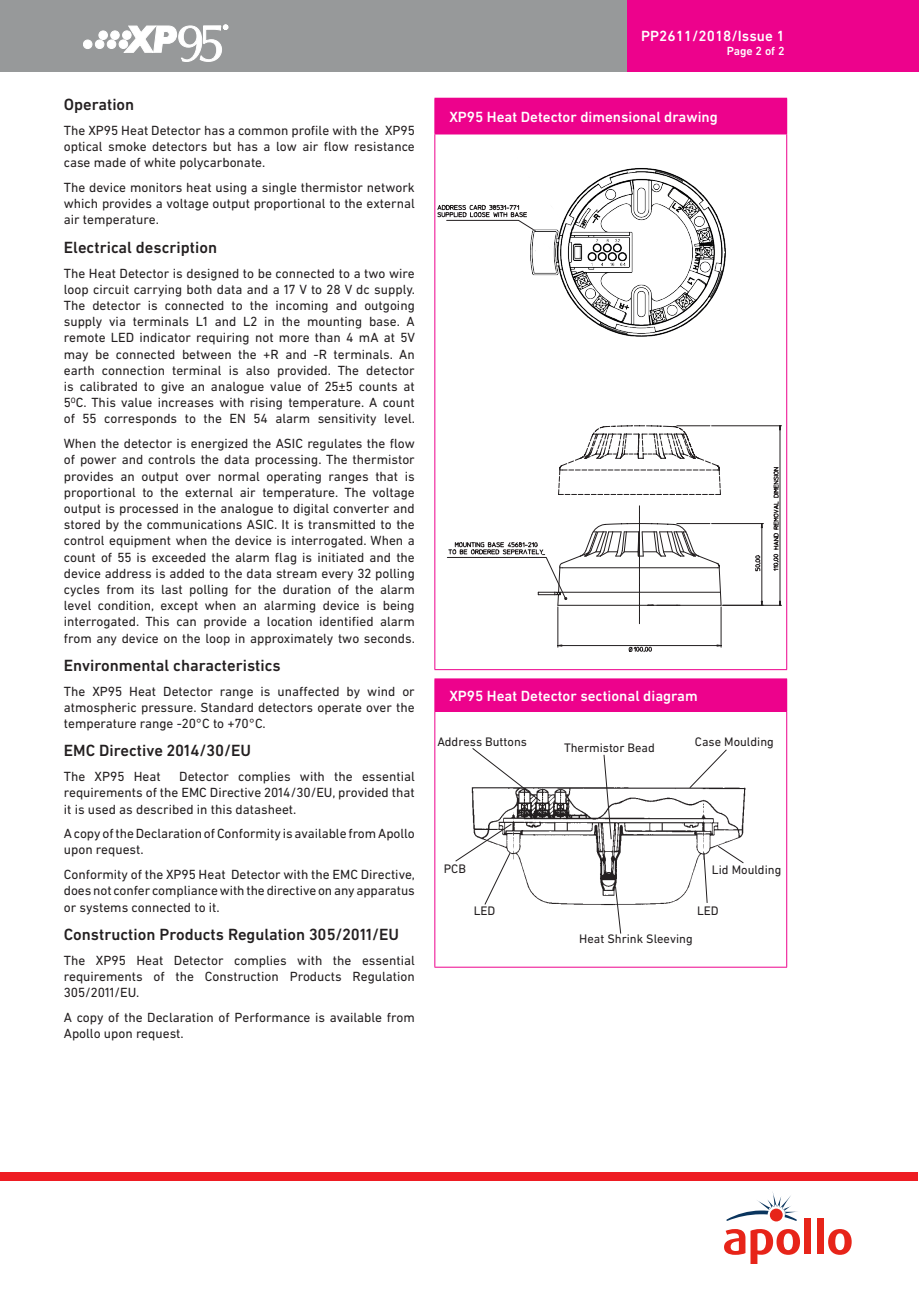
<style>
.page{position:relative;width:919px;height:1289px;background:#fff}
.page>*{position:absolute;margin:0;border:0;box-sizing:border-box;transform-origin:0 0}
.t1{font:500 16.5px "DIN Next LT Pro";color:#231f20}
.t2{font:500 15px "DIN Next LT Pro";color:#fff}
.t3{font:13.5px/16.2px "DIN Next LT Pro";color:#231f20;text-align:justify}
.t4{font:12.6px "DIN Next LT Pro";color:#231f20}
.t5{font:500 12px "DIN Next LT Pro";color:#fff}
</style>
<div class="page">
<div style="left:0;top:0;width:700px;height:71px;background:#97999a"></div>
<div style="left:627px;top:0;width:291px;height:71px;background:#ed028c"></div>
<svg style="left:724px;top:1229px;width:76px;height:34px"></svg>
<div style="left:804px;top:1218px;width:7px;height:36px;background:#e72419"></div>
<div style="left:816px;top:1218px;width:7px;height:36px;background:#e72419"></div>
<svg style="left:828px;top:1229px;width:23px;height:25px"></svg>
<svg style="left:726px;top:1192px;width:72px;height:28px"></svg>
<div style="left:0;top:1171px;width:917px;height:9px;background:#ee1d23"></div>
<div style="left:99px;top:31px;width:8px;height:8px;background:#fff;border-radius:50%"></div>
<div style="left:98px;top:31px;width:10px;height:9px;border:1px solid #fff;border-radius:50%"></div>
<div style="left:111px;top:31px;width:8px;height:8px;background:#fff;border-radius:50%"></div>
<div style="left:110px;top:30px;width:10px;height:10px;border:1px solid #fff;border-radius:50%"></div>
<div style="left:107px;top:40px;width:9px;height:8px;background:#fff;border-radius:50%"></div>
<div style="left:107px;top:40px;width:9px;height:9px;border:1px solid #fff;border-radius:50%"></div>
<div style="left:95px;top:40px;width:9px;height:9px;background:#fff;border-radius:50%"></div>
<div style="left:95px;top:40px;width:9px;height:9px;border:1px solid #fff;border-radius:50%"></div>
<div style="left:119px;top:40px;width:9px;height:8px;background:#fff;border-radius:50%"></div>
<div style="left:119px;top:39px;width:9px;height:10px;border:1px solid #fff;border-radius:50%"></div>
<div style="left:122px;top:30px;width:9px;height:10px;border:1px solid #fff;border-radius:50%"></div>
<div style="left:83px;top:40px;width:9px;height:9px;background:#fff;border-radius:50%"></div>
<div style="left:83px;top:40px;width:9px;height:9px;border:1px solid #fff;border-radius:50%"></div>
<svg style="left:123px;top:24px;width:105px;height:38px"></svg>
<div style="left:435px;top:98px;width:351px;height:36px;background:#ed028c"></div>
<hr style="left:434px;top:134px;width:1px;height:535px;background:#ed028c">
<hr style="left:786px;top:134px;width:1px;height:535px;background:#ed028c">
<hr style="left:434px;top:669px;width:353px;height:1px;background:#ed028c">
<hr style="left:434px;top:98px;width:353px;height:1px;background:#ed028c">
<hr style="left:434px;top:99px;width:1px;height:35px;background:#ed028c">
<hr style="left:786px;top:99px;width:1px;height:35px;background:#ed028c">
<hr style="left:434px;top:134px;width:353px;height:1px;background:#ed028c">
<hr style="left:722px;top:605px;width:59px;height:1px;background:#231f20">
<hr style="left:711px;top:425px;width:70px;height:1px;background:#231f20">
<hr style="left:558px;top:645px;width:163px;height:1px;background:#231f20">
<hr style="left:720px;top:607px;width:1px;height:40px;background:#231f20">
<hr style="left:557px;top:607px;width:1px;height:40px;background:#231f20">
<svg style="left:629px;top:647px;width:22px;height:5px"></svg>
<svg style="left:437px;top:204px;width:343px;height:420px"></svg>
<div style="left:536px;top:140px;width:245px;height:236px;background:#fff"></div>
<img style="left:517px;top:168px;width:209px;height:177px">
<div style="left:435px;top:679px;width:351px;height:32px;background:#ed028c"></div>
<hr style="left:434px;top:712px;width:1px;height:254px;background:#ed028c">
<hr style="left:786px;top:712px;width:1px;height:254px;background:#ed028c">
<hr style="left:434px;top:966px;width:353px;height:1px;background:#ed028c">
<hr style="left:434px;top:678px;width:353px;height:1px;background:#ed028c">
<hr style="left:434px;top:679px;width:1px;height:32px;background:#ed028c">
<hr style="left:786px;top:679px;width:1px;height:32px;background:#ed028c">
<hr style="left:434px;top:711px;width:353px;height:1px;background:#ed028c">
<svg style="left:455px;top:748px;width:289px;height:186px"></svg>
<svg style="left:703px;top:852px;width:4px;height:51px"></svg>
<svg style="left:484px;top:852px;width:27px;height:53px"></svg>
<p class="t1" style="left:64px;top:95px;width:72px">Operation</p>
<p class="t3" style="left:64px;top:122px;width:352px">The XP95 Heat Detector has a common profile with the XP95 optical smoke detectors but has a low air flow resistance case made of white polycarbonate.</p>
<p class="t3" style="left:64px;top:179px;width:352px">The device monitors heat using a single thermistor network which provides a voltage output proportional to the external air temperature.</p>
<p class="t1" style="left:64px;top:238px;width:155px">Electrical description</p>
<p class="t3" style="left:64px;top:265px;width:353px">The Heat Detector is designed to be connected to a two wire loop circuit carrying both data and a 17 V to 28 V dc supply.<br>The detector is connected to the incoming and outgoing supply via terminals L1 and L2 in the mounting base. A remote LED indicator requiring not more than 4 mA at 5V may be connected between the +R and -R terminals. An earth connection terminal is also provided. The detector is calibrated to give an analogue value of 25±5 counts at 5<sup>O</sup>C. This value increases with rising temperature. A count of 55 corresponds to the EN 54 alarm sensitivity level.</p>
<p class="t3" style="left:64px;top:435px;width:353px">When the detector is energized the ASIC regulates the flow of power and controls the data processing. The thermistor provides an output over normal operating ranges that is proportional to the external air temperature. The voltage output is processed in the analogue to digital converter and stored by the communications ASIC. It is transmitted to the control equipment when the device is interrogated. When a count of 55 is exceeded the alarm flag is initiated and the device address is added to the data stream every 32 polling cycles from its last polling for the duration of the alarm level condition, except when an alarming device is being interrogated. This can provide a location identified alarm from any device on the loop in approximately two seconds.</p>
<p class="t1" style="left:64px;top:655px;width:218px">Environmental characteristics</p>
<p class="t3" style="left:64px;top:682px;width:352px">The XP95 Heat Detector range is unaffected by wind or atmospheric pressure. Standard detectors operate over the temperature range -20°C to +70°C.</p>
<p class="t1" style="left:64px;top:741px;width:189px">EMC Directive 2014/30/EU</p>
<p class="t3" style="left:64px;top:768px;width:98px">The XP95 Heat</p>
<p class="t3" style="left:64px;top:768px;width:352px;text-indent:115px">Detector complies with the essential requirements of the EMC Directive 2014/30/EU, provided that it is used as described in this datasheet.</p>
<p class="t3" style="left:64px;top:825px;width:352px">A copy of the Declaration of Conformity is available from Apollo upon request.</p>
<p class="t3" style="left:64px;top:866px;width:353px">Conformity of the XP95 Heat Detector with the EMC Directive, does not confer compliance with the directive on any apparatus or systems connected to it.</p>
<p class="t1" style="left:64px;top:924px;width:337px">Construction Products Regulation 305/2011/EU</p>
<p class="t3" style="left:64px;top:951px;width:352px">The XP95 Heat Detector complies with the essential requirements of the Construction Products Regulation 305/2011/EU.</p>
<p class="t3" style="left:64px;top:1008px;width:352px">A copy of the Declaration of Performance is available from<br>Apollo upon request.</p>
<p class="t2" style="left:641px;top:27px;width:145px">PP2611/2018/Issue 1</p>
<p class="t5" style="left:726px;top:44px;width:59px">Page 2 of 2</p>
<p class="t2" style="left:449px;top:108px;width:270px">XP95 Heat Detector dimensional drawing</p>
<p class="t2" style="left:449px;top:687px;width:250px">XP95 Heat Detector sectional diagram</p>
<p class="t4" style="left:437px;top:734px;width:91px">Address Buttons</p>
<p class="t4" style="left:564px;top:740px;width:92px">Thermistor Bead</p>
<p class="t4" style="left:695px;top:734px;width:80px">Case Moulding</p>
<p class="t4" style="left:444px;top:861px;width:24px">PCB</p>
<p class="t4" style="left:712px;top:862px;width:71px">Lid Moulding</p>
<p class="t4" style="left:473px;top:903px;width:23px">LED</p>
<p class="t4" style="left:697px;top:903px;width:23px">LED</p>
<p class="t4" style="left:579px;top:931px;width:115px">Heat Shrink Sleeving</p>
</div>
